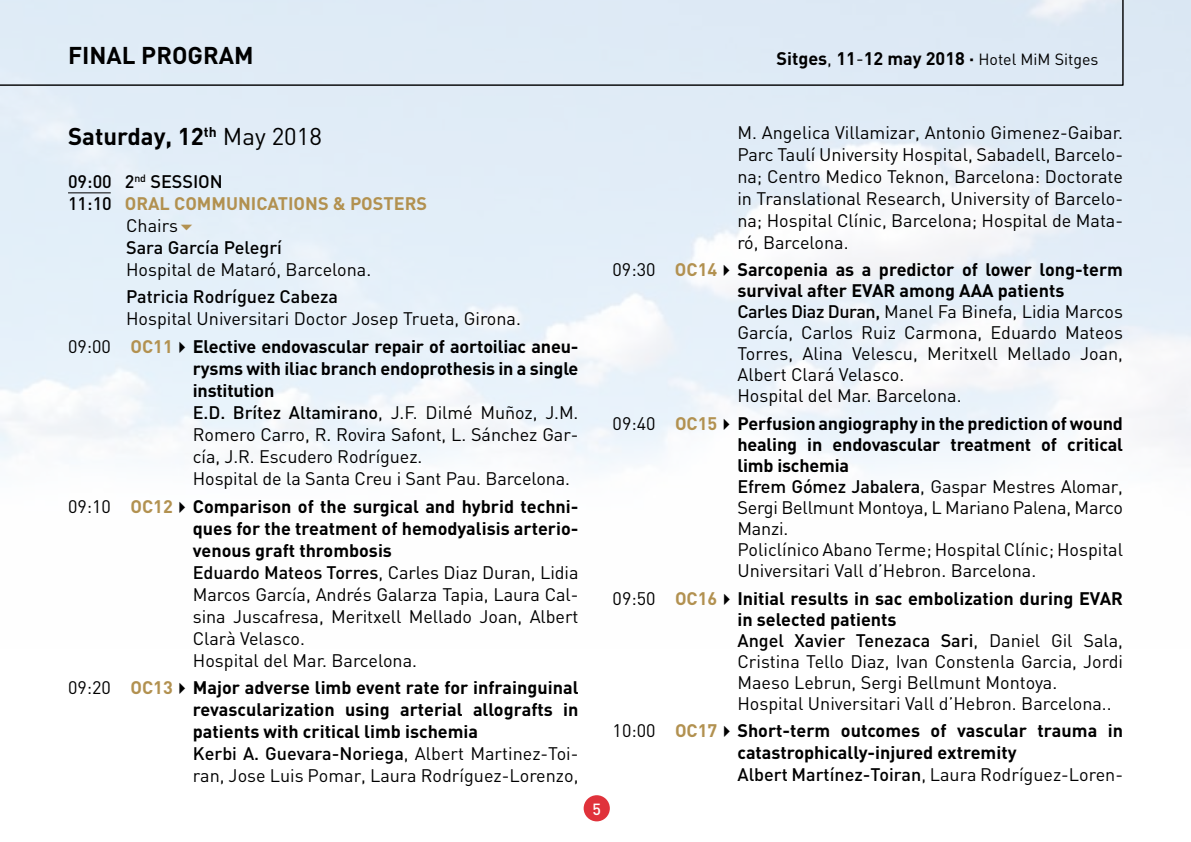
<style>
.page{position:relative;width:1191px;height:842px;background:#fff}
.page>*{position:absolute;margin:0;border:0;box-sizing:border-box;transform-origin:0 0}
.t1{font:700 24px "DIN";color:#000}
.t2{font:18px/21px "DIN";color:#000}
.t3{font:700 18px/22px "DIN";color:#000}
.t4{font:500 18px/22px "DIN";color:#000}
.t5{font:700 18px "DIN";color:#b29150}
.t6{font:500 16px "DIN";color:#fff}
.s1{font-weight:400}
.s2{font-weight:400;font-size:16px}
.s3{font-weight:700;color:#b29150}
.s4{font-weight:700}
.s5{font-weight:500}
.s6{color:#b29150}
</style>
<div class="page">
<div style="left:583px;top:795px;width:27px;height:26px;background:#e0323b;border-radius:50%"></div>
<div style="left:0;top:0;width:1124px;height:87px;background:#deebf6"></div>
<hr style="left:68px;top:192px;width:43px;height:1px;background:#000">
<svg style="left:181px;top:224px;width:11px;height:6px"></svg>
<h1 class="t1" style="left:68px;top:40px;width:187px">FINAL PROGRAM</h1>
<p class="t3" style="left:776px;top:46px;width:324px">Sitges<span class="s1">,</span> 11<span class="s1">-</span>12 may 2018 · <span class="s2">Hotel MiM Sitges</span></p>
<h1 class="t1" style="left:68px;top:120px;width:255px">Saturday, 12<sup>th</sup> <span class="s1">May 2018</span></h1>
<p class="t4" style="left:68px;top:170px;width:181px">09:00 2<sup>nd</sup> SESSION<br>11:10 <span class="s3">ORAL ComMunica</span></p>
<p class="t5" style="left:278px;top:192px;width:21px">Tions</p>
<p class="t5" style="left:333px;top:192px;width:94px">&amp; POSTERs</p>
<p class="t2" style="left:126px;top:214px;width:53px">Chairs</p>
<p class="t4" style="left:126px;top:236px;width:157px">Sara García Pelegrí</p>
<p class="t2" style="left:126px;top:258px;width:247px">Hospital de Mataró, Barcelona.</p>
<p class="t4" style="left:126px;top:285px;width:213px">Patricia Rodríguez Cabeza</p>
<p class="t2" style="left:68px;top:305px;width:512px;line-height:27.6px;text-align:center">Hospital Universitari Doctor Josep Trueta, Girona.<br>09:00 <span class="s3">OC11</span>✔<span class="s4">Elective endovascular repair of aortoiliac aneu-</span></p>
<p class="t2" style="left:193px;top:357px;width:387px;line-height:22px"><span class="s4">rysms with iliac branch endoprothesis in a single institution<br></span><span class="s5">E.D. Brítez Altamirano</span>, J.F. Dilmé Muñoz, J.M.<br>Romero Carro, R. Rovira Safont, L. Sánchez Gar&shy;cía, J.R. Escudero Rodríguez.<br>Hospital de la Santa Creu i Sant Pau. Barcelona.</p>
<p class="t2" style="left:193px;top:495px;width:387px;line-height:22px;text-indent:-125px">09:10 <span class="s3">OC12</span>✔<span class="s4">Comparison of the surgical and hybrid techni&shy;ques for the treatment of hemodyalisis arterio&shy;venous graft thrombosis<br></span><span class="s5">Eduardo Mateos Torres</span>, Carles Diaz Duran, Lidia Marcos García, Andrés Galarza Tapia, Laura Cal&shy;sina Juscafresa, Meritxell Mellado Joan, Albert Clarà Velasco.<br>Hospital del Mar. Barcelona.</p>
<p class="t3" style="left:193px;top:676px;width:387px;text-indent:-125px"><span class="s1">09:20</span> <span class="s6">OC13</span>✔Major adverse limb event rate for infrainguinal revascularization using arterial allografts in patients with critical limb ischemia<br><span class="s5">Kerbi A. Guevara-Noriega</span><span class="s1">, Albert Martinez-Toi&shy;ran, Jose Luis Pomar, Laura Rodríguez-Lorenzo,</span></p>
<p class="t6" style="left:592px;top:799px;width:10px">5</p>
<p class="t2" style="left:737px;top:121px;width:387px;line-height:22px;text-align:justify">M. Angelica Villamizar, Antonio Gimenez-Gaibar.<br>Parc Taulí University Hospital, Sabadell, Barcelo&shy;na; Centro Medico Teknon, Barcelona: Doctorate in Translational Research, University of Barcelo&shy;na; Hospital Clínic, Barcelona; Hospital de Mata&shy;ró, Barcelona.</p>
<p class="t2" style="left:737px;top:259px;width:387px;text-indent:-125px">09:30 <span class="s3">OC14</span>✔<span class="s4">Sarcopenia as a predictor of lower long-term survival after EVAR among AAA patients<br></span><span class="s5">Carles Diaz Duran,</span> Manel Fa Binefa, Lidia Marcos García, Carlos Ruiz Carmona, Eduardo Mateos Torres, Alina Velescu, Meritxell Mellado Joan, Albert Clará Velasco.<br>Hospital del Mar. Barcelona.</p>
<p class="t2" style="left:737px;top:413px;width:387px;text-indent:-125px">09:40 <span class="s3">OC15</span>✔<span class="s4">Perfusion angiography in the prediction of wound healing in endovascular treatment of critical limb ischemia<br></span><span class="s5">Efrem Gómez Jabalera</span>, Gaspar Mestres Alomar, Sergi Bellmunt Montoya, L Mariano Palena, Marco Manzi.<br>Policlínico Abano Terme; Hospital Clínic; Hospital Universitari Vall d’Hebron. Barcelona.</p>
<p class="t2" style="left:737px;top:588px;width:387px;text-indent:-125px">09:50 <span class="s3">OC16</span>✔<span class="s4">Initial results in sac embolization during EVAR in selected patients<br></span><span class="s5">Angel Xavier Tenezaca Sari</span>, Daniel Gil Sala, Cristina Tello Diaz, Ivan Constenla Garcia, Jordi Maeso Lebrun, Sergi Bellmunt Montoya.<br>Hospital Universitari Vall d’Hebron. Barcelona..</p>
<p class="t3" style="left:737px;top:719px;width:387px;text-indent:-125px"><span class="s1">10:00</span> <span class="s6">OC17</span>✔Short-term outcomes of vascular trauma in catastrophically-injured extremity<br><span class="s5">Albert Martínez-Toiran</span><span class="s1">, Laura Rodríguez-Loren-</span></p>
</div>
